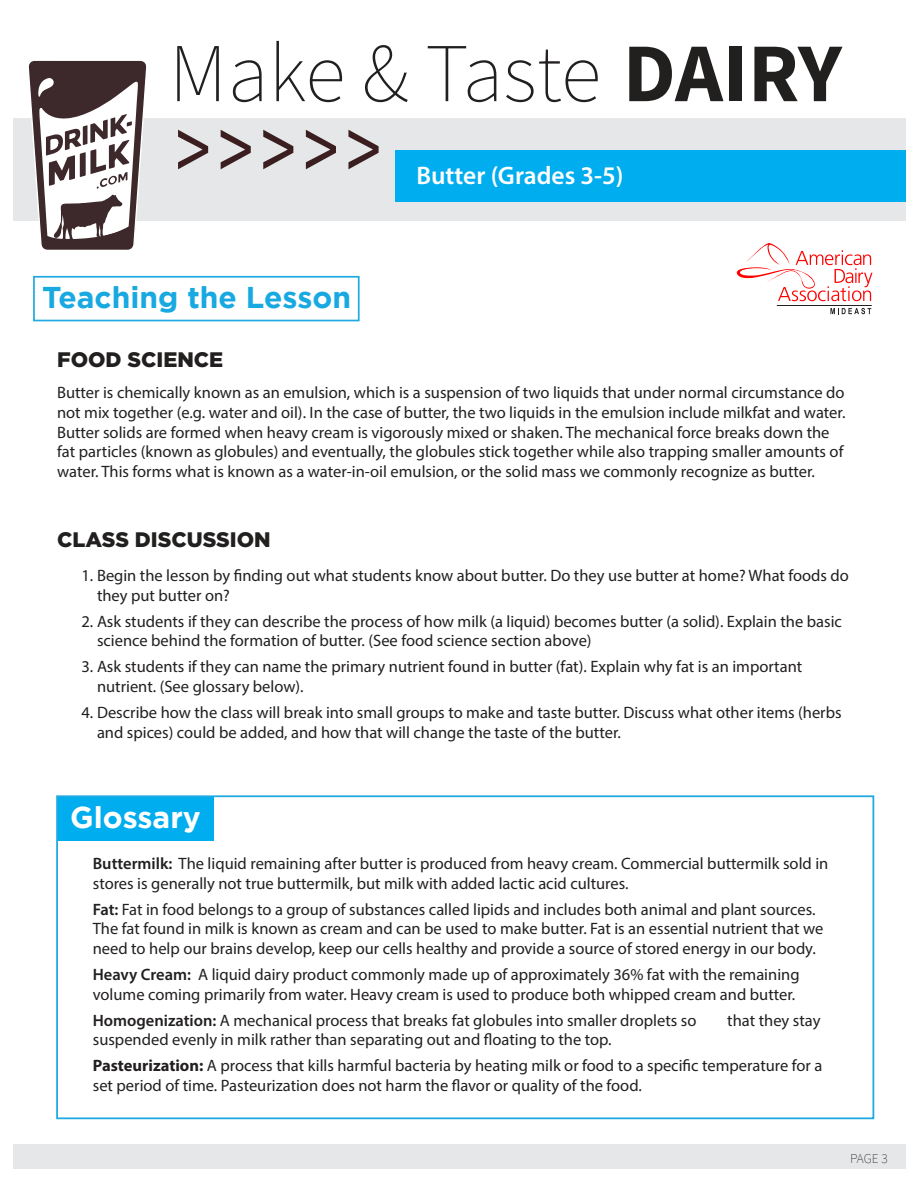
<style>
.page{position:relative;width:918px;height:1188px;background:#fff}
.page>*{position:absolute;margin:0;border:0;box-sizing:border-box;transform-origin:0 0}
.t1{font:200 83.55px "Source Sans Pro";color:#221f1f}
.t2{font:700 30px "Gotham";color:#19a9e1}
.t3{font:700 30px "Gotham";color:#fff}
.t4{font:600 25.5px "Myriad Pro";color:#fff}
.t5{font:900 21px "Gotham";color:#221f1f}
.t6{font:16.5px/19.8px "Myriad Pro";color:#221f1f}
.t7{font:200 13.5px "Source Sans Pro";color:#221f1f}
.s1{font-weight:700}
.s2{font-weight:600}
</style>
<div class="page">
<div style="left:13px;top:118px;width:893px;height:102px;background:#e6e7e8"></div>
<div style="left:395px;top:150px;width:511px;height:51px;background:#00adef"></div>
<svg style="left:27px;top:60px;width:121px;height:190px"></svg>
<svg style="left:178px;top:130px;width:30px;height:39px"></svg>
<svg style="left:221px;top:130px;width:30px;height:39px"></svg>
<svg style="left:306px;top:130px;width:30px;height:39px"></svg>
<svg style="left:348px;top:130px;width:31px;height:39px"></svg>
<svg style="left:263px;top:130px;width:30px;height:39px"></svg>
<div style="left:13px;top:1144px;width:893px;height:25px;background:#e6e7e8"></div>
<div style="left:33px;top:276px;width:327px;height:45px;border:2px solid #21a9e1"></div>
<div style="left:57px;top:796px;width:156px;height:45px;background:#00adef"></div>
<div style="left:56px;top:795px;width:818px;height:324px;border:2px solid #21a9e1"></div>
<svg style="left:736px;top:243px;width:137px;height:58px"></svg>
<hr style="left:777px;top:305px;width:95px;height:1px;background:#221f1f">
<svg style="left:830px;top:308px;width:41px;height:6px"></svg>
<h1 class="t1" style="left:169px;top:23px;width:674px">Make &amp; Taste <span class="s1">DAIRY</span></h1>
<h2 class="t2" style="left:42px;top:284px;width:310px">Teaching the Lesson</h2>
<p class="t5" style="left:57px;top:350px;width:168px">FOOD SCIENCE</p>
<h3 class="t4" style="left:416px;top:166px;width:209px">Butter (Grades 3-5)</h3>
<p class="t6" style="left:57px;top:384px;width:790px">Butter is chemically known as an emulsion, which is a suspension of two liquids that under normal circumstance do not mix together (e.g. water and oil). In the case of butter, the two liquids in the emulsion include milkfat and water.<br>Butter solids are formed when heavy cream is vigorously mixed or shaken. The mechanical force breaks down the fat particles (known as globules) and eventually, the globules stick together while also trapping smaller amounts of water. This forms what is known as a water-in-oil emulsion, or the solid mass we commonly recognize as butter.</p>
<p class="t5" style="left:57px;top:530px;width:215px">CLASS DISCUSSION</p>
<p class="t6" style="left:97px;top:567px;width:753px;text-indent:-16px">1. Begin the lesson by finding out what students know about butter. Do they use butter at home? What foods do they put butter on?</p>
<p class="t6" style="left:97px;top:613px;width:746px;text-indent:-16px">2. Ask students if they can describe the process of how milk (a liquid) becomes butter (a solid). Explain the basic science behind the formation of butter. (See food science section above)</p>
<p class="t6" style="left:97px;top:658px;width:707px;text-indent:-16px">3. Ask students if they can name the primary nutrient found in butter (fat). Explain why fat is an important nutrient. (See glossary below).</p>
<p class="t6" style="left:97px;top:704px;width:746px;text-indent:-16px">4. Describe how the class will break into small groups to make and taste butter. Discuss what other items (herbs and spices) could be added, and how that will change the taste of the butter.</p>
<h2 class="t3" style="left:70px;top:804px;width:132px">Glossary</h2>
<p class="t6" style="left:93px;top:855px;width:737px"><span class="s2">Buttermilk:</span> The liquid remaining after butter is produced from heavy cream. Commercial buttermilk sold in stores is generally not true buttermilk, but milk with added lactic acid cultures.</p>
<p class="t6" style="left:93px;top:901px;width:732px"><span class="s2">Fat:</span> Fat in food belongs to a group of substances called lipids and includes both animal and plant sources.<br>The fat found in milk is known as cream and can be used to make butter. Fat is an essential nutrient that we need to help our brains develop, keep our cells healthy and provide a source of stored energy in our body.</p>
<p class="t6" style="left:93px;top:966px;width:708px"><span class="s2">Heavy Cream:</span> A liquid dairy product commonly made up of approximately 36% fat with the remaining volume coming primarily from water. Heavy cream is used to produce both whipped cream and butter.</p>
<p class="t6" style="left:93px;top:1012px;width:605px"><span class="s2">Homogenization:</span> A mechanical process that breaks fat globules into smaller droplets so</p>
<p class="t6" style="left:727px;top:1012px;width:95px">that they stay</p>
<p class="t6" style="left:93px;top:1028px;width:731px;line-height:25.8px">suspended evenly in milk rather than separating out and floating to the top.<br><span class="s1">Pasteurization:</span> A process that kills harmful bacteria by heating milk or food to a specific temperature for a</p>
<p class="t6" style="left:93px;top:1077px;width:551px">set period of time. Pasteurization does not harm the flavor or quality of the food.</p>
<p class="t7" style="left:850px;top:1151px;width:39px">PAGE 3</p>
</div>
